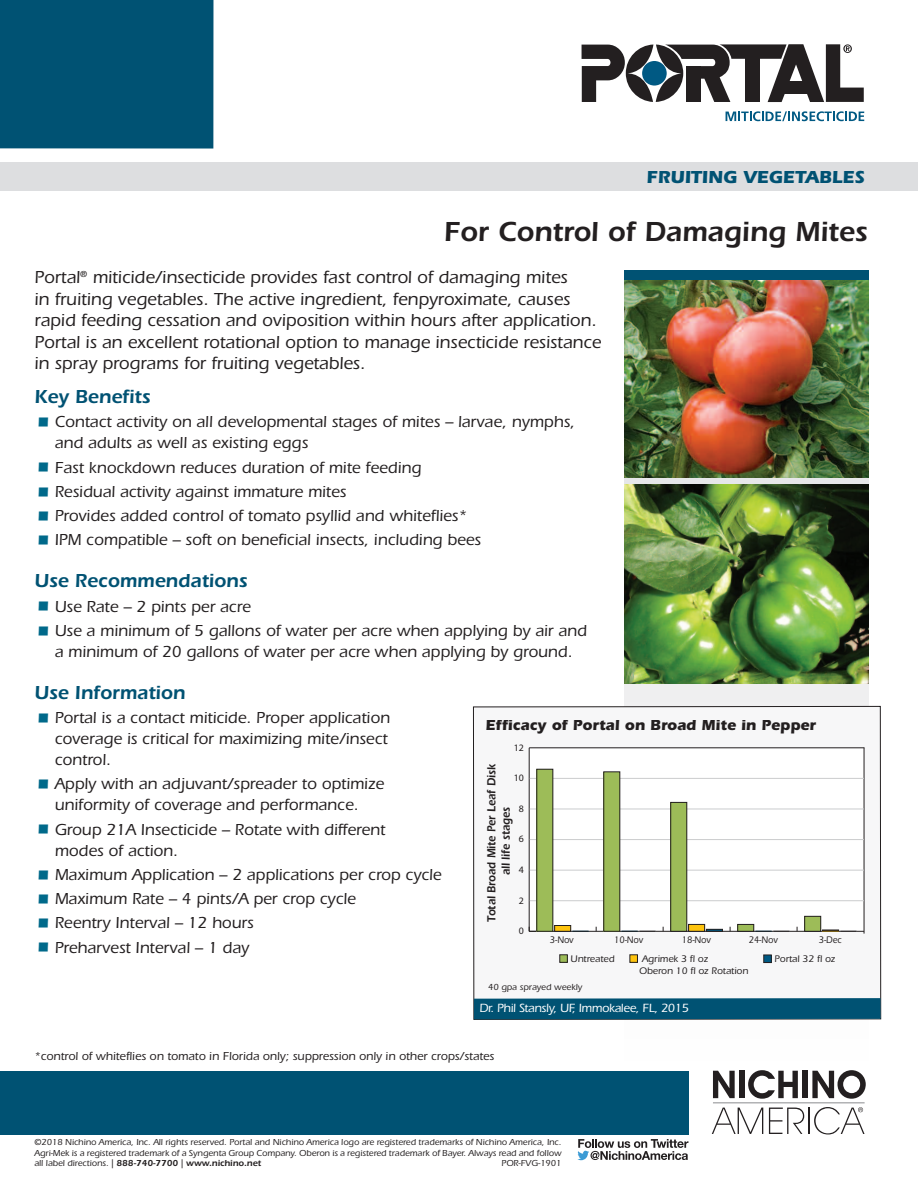
<style>
.page{position:relative;width:918px;height:1188px;background:#fff}
.page>*{position:absolute;margin:0;border:0;box-sizing:border-box;transform-origin:0 0}
.t1{font:600 28.5px "Itc Eras";color:#231f20}
.t2{font:600 19.5px "Itc Eras";color:#005273}
.t3{font:500 18px/21.6px "Itc Eras";color:#231f20}
.t4{font:700 18px "Itc Eras";color:#005273}
.t5{font:500 16.5px/21px "Itc Eras";color:#231f20}
.t6{font:700 15.15px "Itc Eras";color:#231f20}
.t7{font:500 12.3px "Itc Eras";letter-spacing:-.025em;color:#fff}
.t8{font:600 12.15px/14.5px "Itc Eras";color:#231f20;text-align:center;scale:.9 1}
.t9{font:500 12px "Itc Eras";color:#231f20}
.t10{font:500 9.9px/11.9px "Itc Eras";color:#231f20}
.t11{font:500 9.9px "Itc Eras";color:#231f20;scale:.9 1}
.t12{font:9.9px "Myriad";color:#231f20}
.t13{font:500 9.15px "Itc Eras";color:#231f20}
.t14{font:500 9px/10.8px "Itc Eras";color:#231f20;text-align:justify}
.s1{font-size:30px;color:#00698a}
.s2{font-weight:600}
</style>
<div class="page">
<svg style="left:726px;top:111px;width:138px;height:10px"></svg>
<svg style="left:582px;top:44px;width:282px;height:58px"></svg>
<div style="left:0;top:162px;width:918px;height:29px;background:#dddee0"></div>
<div style="left:0;top:0;width:213px;height:149px;background:#005273"></div>
<svg style="left:624px;top:478px;width:245px;height:228px"></svg>
<img style="left:624px;top:280px;width:245px;height:198px">
<img style="left:624px;top:484px;width:245px;height:200px">
<div style="left:624px;top:270px;width:245px;height:10px;background:#005273"></div>
<div style="left:0;top:1071px;width:688px;height:64px;background:#005273"></div>
<svg style="left:713px;top:1071px;width:22px;height:27px"></svg>
<div style="left:739px;top:1071px;width:6px;height:27px;background:#231f20"></div>
<div style="left:802px;top:1071px;width:6px;height:27px;background:#231f20"></div>
<svg style="left:748px;top:1070px;width:50px;height:29px"></svg>
<svg style="left:812px;top:1070px;width:54px;height:29px"></svg>
<svg style="left:712px;top:1108px;width:51px;height:26px"></svg>
<hr style="left:713px;top:1102px;width:152px;height:1px;background:#8a8c8f">
<svg style="left:769px;top:1107px;width:96px;height:28px"></svg>
<svg style="left:473px;top:706px;width:408px;height:314px"></svg>
<div style="left:474px;top:998px;width:407px;height:21px;background:#005273"></div>
<div style="left:529px;top:748px;width:335px;height:183px;background:#fff"></div>
<hr style="left:529px;top:931px;width:335px;height:1px;background:#231f20">
<hr style="left:864px;top:748px;width:1px;height:186px;background:#231f20">
<hr style="left:529px;top:748px;width:1px;height:183px;background:#231f20">
<svg style="left:529px;top:927px;width:8px;height:5px"></svg>
<hr style="left:530px;top:900px;width:334px;height:1px;background:#cbccce">
<hr style="left:530px;top:870px;width:334px;height:1px;background:#cbccce">
<hr style="left:530px;top:839px;width:334px;height:1px;background:#cbccce">
<hr style="left:530px;top:809px;width:334px;height:1px;background:#cbccce">
<hr style="left:530px;top:778px;width:334px;height:1px;background:#cbccce">
<hr style="left:529px;top:747px;width:335px;height:1px;background:#231f20">
<svg style="left:572px;top:931px;width:17px;height:1px"></svg>
<div style="left:706px;top:929px;width:17px;height:3px;border:1px solid #231f20"></div>
<div style="left:555px;top:926px;width:16px;height:5px;background:#fec40e"></div>
<div style="left:554px;top:925px;width:17px;height:7px;border:1px solid #231f20"></div>
<svg style="left:622px;top:931px;width:34px;height:1px"></svg>
<div style="left:689px;top:924px;width:16px;height:7px;background:#fec40e"></div>
<div style="left:688px;top:924px;width:17px;height:8px;border:1px solid #231f20"></div>
<svg style="left:756px;top:931px;width:33px;height:1px"></svg>
<svg style="left:822px;top:930px;width:34px;height:2px"></svg>
<div style="left:537px;top:769px;width:16px;height:162px;background:#9dbc58"></div>
<div style="left:537px;top:769px;width:16px;height:163px;border:1px solid #231f20"></div>
<div style="left:604px;top:772px;width:16px;height:159px;background:#9dbc58"></div>
<div style="left:604px;top:772px;width:16px;height:160px;border:1px solid #231f20"></div>
<div style="left:671px;top:802px;width:16px;height:129px;background:#9dbc58"></div>
<div style="left:671px;top:802px;width:16px;height:130px;border:1px solid #231f20"></div>
<div style="left:738px;top:924px;width:16px;height:7px;background:#9dbc58"></div>
<div style="left:738px;top:924px;width:16px;height:8px;border:1px solid #231f20"></div>
<div style="left:805px;top:916px;width:16px;height:15px;background:#9dbc58"></div>
<div style="left:804px;top:916px;width:17px;height:16px;border:1px solid #231f20"></div>
<div style="left:560px;top:955px;width:7px;height:7px;background:#9dbc58"></div>
<div style="left:560px;top:955px;width:8px;height:8px;border:1px solid #231f20"></div>
<div style="left:630px;top:955px;width:7px;height:7px;background:#fec40e"></div>
<div style="left:630px;top:955px;width:8px;height:8px;border:1px solid #231f20"></div>
<div style="left:764px;top:955px;width:7px;height:8px;background:#005983"></div>
<div style="left:764px;top:955px;width:8px;height:8px;border:1px solid #231f20"></div>
<svg style="left:577px;top:1139px;width:111px;height:21px"></svg>
<p class="t4" style="left:647px;top:170px;width:220px">FRUITING VEGETABLES</p>
<h1 class="t1" style="left:444px;top:222px;width:425px">For Control of Damaging Mites</h1>
<p class="t3" style="left:35px;top:268px;width:568px">Portal<sup>®</sup> miticide/insecticide provides fast control of damaging mites<br>in fruiting vegetables. The active ingredient, fenpyroximate, causes rapid feeding cessation and oviposition within hours after application.<br>Portal is an excellent rotational option to manage insecticide resistance in spray programs for fruiting vegetables.</p>
<p class="t2" style="left:35px;top:390px;width:117px">Key Benefits</p>
<p class="t5" style="left:55px;top:413px;width:522px;text-indent:-20px"><span class="s1">•</span> Contact activity on all developmental stages of mites – larvae, nymphs, and adults as well as existing eggs</p>
<p class="t5" style="left:35px;top:458px;width:388px"><span class="s1">•</span> Fast knockdown reduces duration of mite feeding</p>
<p class="t5" style="left:35px;top:483px;width:314px"><span class="s1">•</span> Residual activity against immature mites</p>
<p class="t5" style="left:35px;top:507px;width:434px"><span class="s1">•</span> Provides added control of tomato psyllid and whiteflies*</p>
<p class="t5" style="left:35px;top:531px;width:448px"><span class="s1">•</span> IPM compatible – soft on beneficial insects, including bees</p>
<p class="t2" style="left:35px;top:574px;width:215px">Use Recommendations</p>
<p class="t5" style="left:35px;top:597px;width:218px"><span class="s1">•</span> Use Rate – 2 pints per acre</p>
<p class="t5" style="left:35px;top:622px;width:554px;text-align:center"><span class="s1">•</span> Use a minimum of 5 gallons of water per acre when applying by air and a minimum of 20 gallons of water per acre when applying by ground.</p>
<p class="t2" style="left:35px;top:686px;width:153px">Use Information</p>
<p class="t5" style="left:55px;top:709px;width:337px;text-indent:-20px"><span class="s1">•</span> Portal is a contact miticide. Proper application coverage is critical for maximizing mite/insect control.</p>
<p class="t5" style="left:35px;top:775px;width:351px;text-align:center"><span class="s1">•</span> Apply with an adjuvant/spreader to optimize uniformity of coverage and performance.</p>
<p class="t5" style="left:55px;top:820px;width:332px;text-indent:-20px"><span class="s1">•</span> Group 21A Insecticide – Rotate with different modes of action.</p>
<p class="t5" style="left:35px;top:866px;width:409px"><span class="s1">•</span> Maximum Application – 2 applications per crop cycle</p>
<p class="t5" style="left:35px;top:890px;width:323px"><span class="s1">•</span> Maximum Rate – 4 pints/A per crop cycle</p>
<p class="t5" style="left:35px;top:914px;width:221px"><span class="s1">•</span> Reentry Interval – 12 hours</p>
<p class="t5" style="left:35px;top:938px;width:216px"><span class="s1">•</span> Preharvest Interval – 1 day</p>
<p class="t6" style="left:485px;top:720px;width:332px">Efficacy of Portal on Broad Mite in Pepper</p>
<p class="t12" style="left:514px;top:744px;width:12px">12</p>
<p class="t8" style="left:485px;top:922px;width:176px;rotate:-90deg">Total Broad Mite Per Leaf Disk all life stages</p>
<p class="t12" style="left:514px;top:774px;width:12px">10</p>
<p class="t12" style="left:519px;top:805px;width:7px">8</p>
<p class="t12" style="left:519px;top:835px;width:7px">6</p>
<p class="t12" style="left:519px;top:866px;width:7px">4</p>
<p class="t12" style="left:519px;top:897px;width:7px">2</p>
<p class="t12" style="left:519px;top:927px;width:7px">0</p>
<p class="t11" style="left:550px;top:937px;width:28px">3-Nov</p>
<p class="t11" style="left:614px;top:937px;width:34px">10-Nov</p>
<p class="t11" style="left:682px;top:937px;width:34px">18-Nov</p>
<p class="t11" style="left:749px;top:937px;width:34px">24-Nov</p>
<p class="t11" style="left:819px;top:937px;width:27px">3-Dec</p>
<p class="t10" style="left:639px;top:954px;width:111px">Agrimek 3 fl oz<br>Oberon 10 fl oz Rotation</p>
<p class="t10" style="left:775px;top:954px;width:62px">Portal 32 fl oz</p>
<p class="t10" style="left:571px;top:954px;width:46px">Untreated</p>
<p class="t13" style="left:488px;top:984px;width:96px">40 gpa sprayed weekly</p>
<p class="t7" style="left:479px;top:1004px;width:211px">Dr. Phil Stansly, UF, Immokalee, FL, 2015</p>
<p class="t9" style="left:35px;top:1052px;width:461px">*control of whiteflies on tomato in Florida only; suppression only in other crops/states</p>
<p class="t14" style="left:35px;top:1137px;width:529px">©2018 Nichino America, Inc. All rights reserved. Portal and Nichino America logo are registered trademarks of Nichino America, Inc.<br>Agri-Mek is a registered trademark of a Syngenta Group Company. Oberon is a registered trademark of Bayer. Always read and follow all label directions. | <span class="s2">888-740-7700</span> | <span class="s2">www.nichino.net</span></p>
<p class="t14" style="left:502px;top:1159px;width:61px">POR-FVG-1901</p>
</div>
